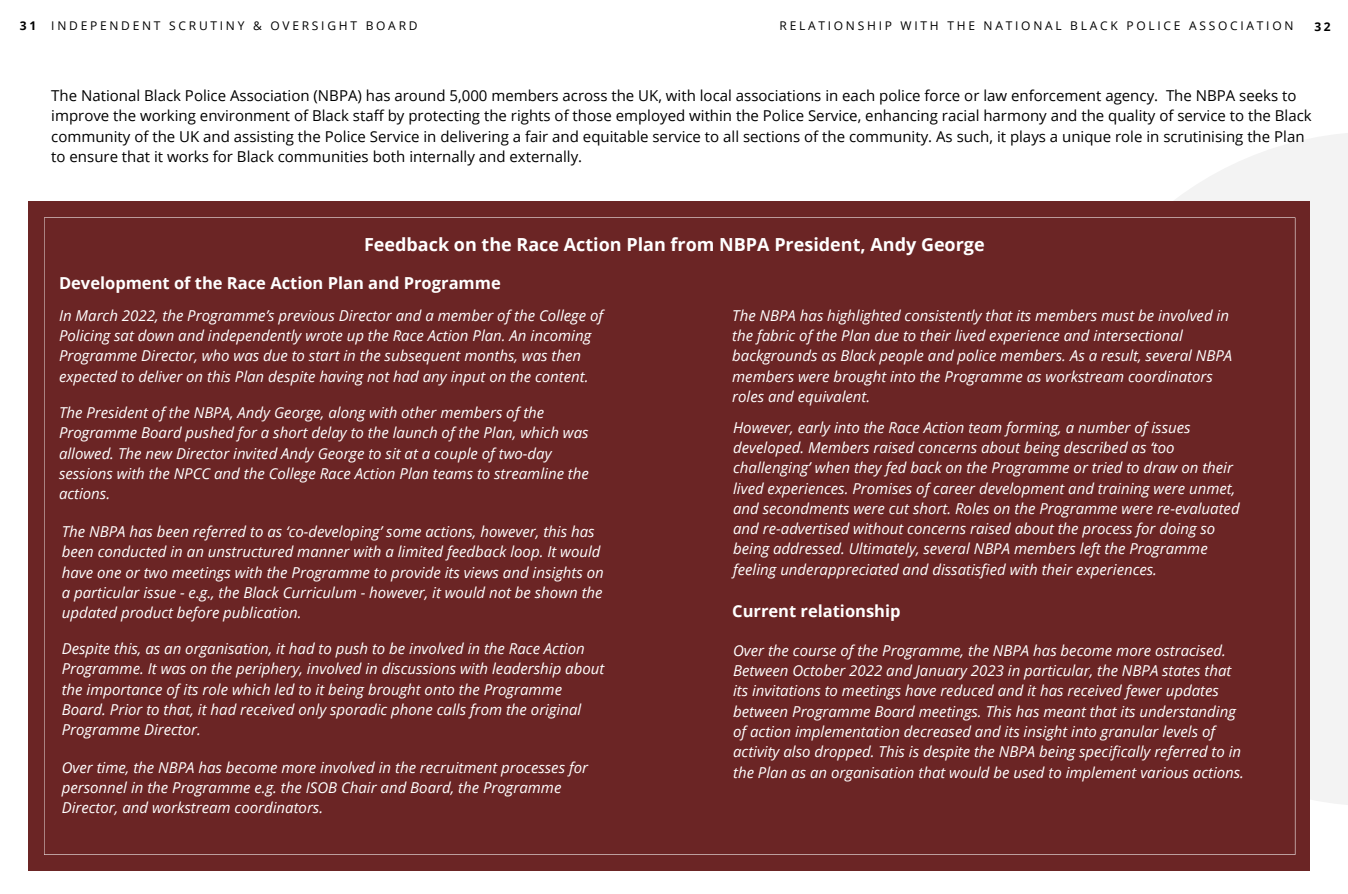
<style>
.page{position:relative;width:1348px;height:894px;background:#fff}
.page>*{position:absolute;margin:0;border:0;box-sizing:border-box;transform-origin:0 0}
.t1{font:700 18px "Open Sans";color:#fff}
.t2{font:700 16.5px "Open Sans";color:#fff}
.t3{font:italic 15px/20.2px "Open Sans";color:#fff}
.t4{font:15px/20.2px "Open Sans";color:#000}
.t5{font:12px "Open Sans";letter-spacing:.23em;color:#000}
.t6{font:700 12px "Open Sans";color:#000}
</style>
<div class="page">
<div style="left:1040px;top:131px;width:308px;height:675px;background:#f3f3f3"></div>
<div style="left:28px;top:201px;width:1282px;height:669px;background:#6b2525"></div>
<p class="t6" style="left:20px;top:17px;width:18px">31</p>
<p class="t5" style="left:51px;top:17px;width:368px">INDEPENDENT SCRUTINY &amp; OVERSIGHT BOARD</p>
<p class="t5" style="left:779px;top:17px;width:515px">RELATIONSHIP WITH THE NATIONAL BLACK POLICE ASSOCIATION</p>
<p class="t6" style="left:1314px;top:18px;width:18px">32</p>
<p class="t4" style="left:51px;top:85px;width:1262px">The National Black Police Association (NBPA) has around 5,000 members across the UK, with local associations in each police force or law enforcement agency. The NBPA seeks to improve the working environment of Black staff by protecting the rights of those employed within the Police Service, enhancing racial harmony and the quality of service to the Black community of the UK and assisting the Police Service in delivering a fair and equitable service to all sections of the community. As such, it plays a unique role in scrutinising the Plan to ensure that it works for Black communities both internally and externally.</p>
<p class="t1" style="left:364px;top:231px;width:622px">Feedback on the Race Action Plan from NBPA President, Andy George</p>
<p class="t2" style="left:59px;top:271px;width:443px">Development of the Race Action Plan and Programme</p>
<p class="t3" style="left:59px;top:305px;width:546px">In March 2022, the Programme’s previous Director and a member of the College of Policing sat down and independently wrote up the Race Action Plan. An incoming Programme Director, who was due to start in the subsequent months, was then expected to deliver on this Plan despite having not had any input on the content.</p>
<p class="t3" style="left:59px;top:402px;width:531px">The President of the NBPA, Andy George, along with other members of the Programme Board pushed for a short delay to the launch of the Plan, which was allowed. The new Director invited Andy George to sit at a couple of two-day sessions with the NPCC and the College Race Action Plan teams to streamline the actions.</p>
<p class="t3" style="left:62px;top:521px;width:543px">The NBPA has been referred to as ‘co-developing’ some actions, however, this has been conducted in an unstructured manner with a limited feedback loop. It would have one or two meetings with the Programme to provide its views and insights on a particular issue - e.g., the Black Curriculum - however, it would not be shown the updated product before publication.</p>
<p class="t3" style="left:62px;top:638px;width:544px">Despite this, as an organisation, it had to push to be involved in the Race Action Programme. It was on the periphery, involved in discussions with leadership about the importance of its role which led to it being brought onto the Programme Board. Prior to that, it had received only sporadic phone calls from the original Programme Director.</p>
<p class="t3" style="left:62px;top:756px;width:528px">Over time, the NBPA has become more involved in the recruitment processes for personnel in the Programme e.g. the ISOB Chair and Board, the Programme<br>Director, and workstream coordinators.</p>
<p class="t3" style="left:732px;top:305px;width:501px">The NBPA has highlighted consistently that its members must be involved in the fabric of the Plan due to their lived experience and intersectional backgrounds as Black people and police members. As a result, several NBPA members were brought into the Programme as workstream coordinators roles and equivalent.</p>
<p class="t3" style="left:733px;top:416px;width:508px">However, early into the Race Action team forming, a number of issues developed. Members raised concerns about being described as ‘too challenging’ when they fed back on the Programme or tried to draw on their lived experiences. Promises of career development and training were unmet, and secondments were cut short. Roles on the Programme were re-evaluated and re-advertised without concerns raised about the process for doing so being addressed. Ultimately, several NBPA members left the Programme feeling underappreciated and dissatisfied with their experiences.</p>
<p class="t2" style="left:732px;top:599px;width:170px">Current relationship</p>
<p class="t3" style="left:733px;top:639px;width:512px">Over the course of the Programme, the NBPA has become more ostracised.<br>Between October 2022 and January 2023 in particular, the NBPA states that its invitations to meetings have reduced and it has received fewer updates between Programme Board meetings. This has meant that its understanding of action implementation decreased and its insight into granular levels of activity also dropped. This is despite the NBPA being specifically referred to in the Plan as an organisation that would be used to implement various actions.</p>
</div>
